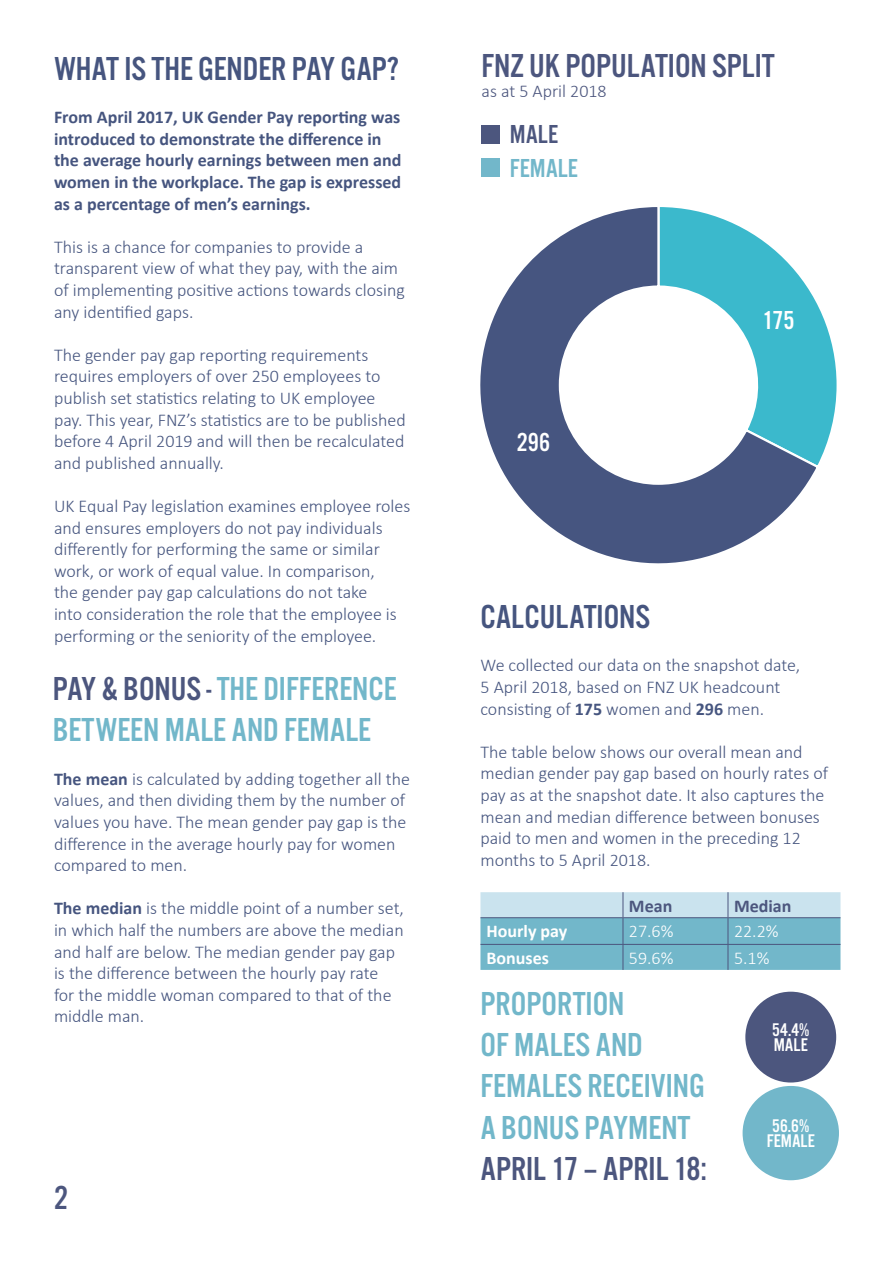
<style>
.page{position:relative;width:893px;height:1263px;background:#fff}
.page>*{position:absolute;margin:0;border:0;box-sizing:border-box;transform-origin:0 0}
.t1{font:34.5px/41.4px "Alternate Got No 3 D";color:#72b7ca}
.t2{font:34.5px "Alternate Got No 3 D";color:#46557f}
.t3{font:34.5px "Alternate Got No 3 D";color:#4c567e}
.t4{font:27px "Alternate Got No 3 D";color:#fff}
.t5{font:27px "Alternate Got No 3 D";color:#72b7ca}
.t6{font:27px "Alternate Got No 3 D";color:#4c567e}
.t7{font:19.05px "Alternate Got No 3 D";color:#fff}
.t8{font:300 18px/21.6px "Calibri";color:#46557f}
.t9{font:700 18px/21.6px "Calibri";color:#46557f}
.t10{font:300 18px "Calibri";color:#fff}
.t11{font:700 18px "Calibri";color:#fff}
.t12{font:300 18px "Calibri";color:#4c567e}
.t13{font:700 18px "Calibri";color:#4c567e}
.s1{color:#4c567e}
.s2{font-weight:700}
</style>
<div class="page">
<svg style="left:821px;top:312px;width:16px;height:146px"></svg>
<svg style="left:480px;top:207px;width:341px;height:357px"></svg>
<div style="left:482px;top:125px;width:18px;height:18px;background:#4c567e"></div>
<div style="left:482px;top:158px;width:18px;height:18px;background:#72b7ca"></div>
<svg style="left:480px;top:892px;width:360px;height:78px;background:#8dc2d3"></svg>
<div style="left:745px;top:992px;width:91px;height:90px;background:#4c567e;border-radius:50%"></div>
<div style="left:743px;top:1086px;width:96px;height:94px;background:#72b7ca;border-radius:50%"></div>
<p class="t2" style="left:54px;top:51px;width:347px">WHAT IS THE GENDER PAY GAP?</p>
<p class="t9" style="left:54px;top:106px;width:349px">From April 2017, UK Gender Pay reporting was introduced to demonstrate the difference in the average hourly earnings between men and women in the workplace. The gap is expressed as a percentage of men’s earnings.</p>
<p class="t8" style="left:54px;top:236px;width:352px">This is a chance for companies to provide a transparent view of what they pay, with the aim of implementing positive actions towards closing any identified gaps.</p>
<p class="t8" style="left:54px;top:344px;width:353px">The gender pay gap reporting requirements requires employers of over 250 employees to publish set statistics relating to UK employee pay. This year, FNZ’s statistics are to be published before 4 April 2019 and will then be recalculated and published annually.</p>
<p class="t8" style="left:54px;top:495px;width:358px">UK Equal Pay legislation examines employee roles and ensures employers do not pay individuals differently for performing the same or similar work, or work of equal value. In comparison,<br>the gender pay gap calculations do not take<br>into consideration the role that the employee is performing or the seniority of the employee.</p>
<p class="t1" style="left:53px;top:667px;width:345px"><span class="s1">PAY &amp; BONUS -</span> THE DIFFERENCE<br>BETWEEN MALE AND FEMALE</p>
<p class="t8" style="left:54px;top:768px;width:357px"><span class="s2">The mean</span> is calculated by adding together all the values, and then dividing them by the number of values you have. The mean gender pay gap is the difference in the average hourly pay for women compared to men.</p>
<p class="t8" style="left:54px;top:897px;width:351px"><span class="s2">The median</span> is the middle point of a number set, in which half the numbers are above the median and half are below. The median gender pay gap is the difference between the hourly pay rate<br>for the middle woman compared to that of the middle man.</p>
<p class="t3" style="left:54px;top:1180px;width:16px">2</p>
<p class="t3" style="left:482px;top:48px;width:295px">FNZ UK POPULATION SPLIT</p>
<p class="t12" style="left:482px;top:80px;width:127px">as at 5 April 2018</p>
<p class="t6" style="left:510px;top:120px;width:50px">MALE</p>
<p class="t5" style="left:510px;top:154px;width:70px">FEMALE</p>
<p class="t4" style="left:517px;top:429px;width:35px">296</p>
<p class="t4" style="left:762px;top:306px;width:34px">175</p>
<p class="t2" style="left:480px;top:599px;width:171px">CALCULATIONS</p>
<p class="t8" style="left:480px;top:654px;width:321px">We collected our data on the snapshot date,<br>5 April 2018, based on FNZ UK headcount consisting of <span class="s2">175</span> women and <span class="s2">296</span> men.</p>
<p class="t8" style="left:480px;top:741px;width:349px">The table below shows our overall mean and median gender pay gap based on hourly rates of pay as at the snapshot date. It also captures the mean and median difference between bonuses paid to men and women in the preceding 12 months to 5 April 2018.</p>
<p class="t13" style="left:629px;top:893px;width:45px">Mean</p>
<p class="t13" style="left:734px;top:893px;width:59px">Median</p>
<p class="t11" style="left:486px;top:918px;width:82px">Hourly pay</p>
<p class="t10" style="left:629px;top:920px;width:46px">27.6%</p>
<p class="t10" style="left:734px;top:920px;width:46px">22.2%</p>
<p class="t11" style="left:486px;top:945px;width:64px">Bonuses</p>
<p class="t10" style="left:629px;top:947px;width:46px">59.6%</p>
<p class="t10" style="left:734px;top:947px;width:37px">5.1%</p>
<p class="t1" style="left:480px;top:982px;width:228px">PROPORTION<br>OF MALES AND<br>FEMALES RECEIVING<br>A BONUS PAYMENT<br><span class="s1">APRIL 17 – APRIL 18:</span></p>
<p class="t7" style="left:772px;top:1019px;width:39px">54.4%</p>
<p class="t7" style="left:774px;top:1035px;width:35px">MALE</p>
<p class="t7" style="left:772px;top:1115px;width:38px">56.6%</p>
<p class="t7" style="left:767px;top:1131px;width:50px">FEMALE</p>
</div>
